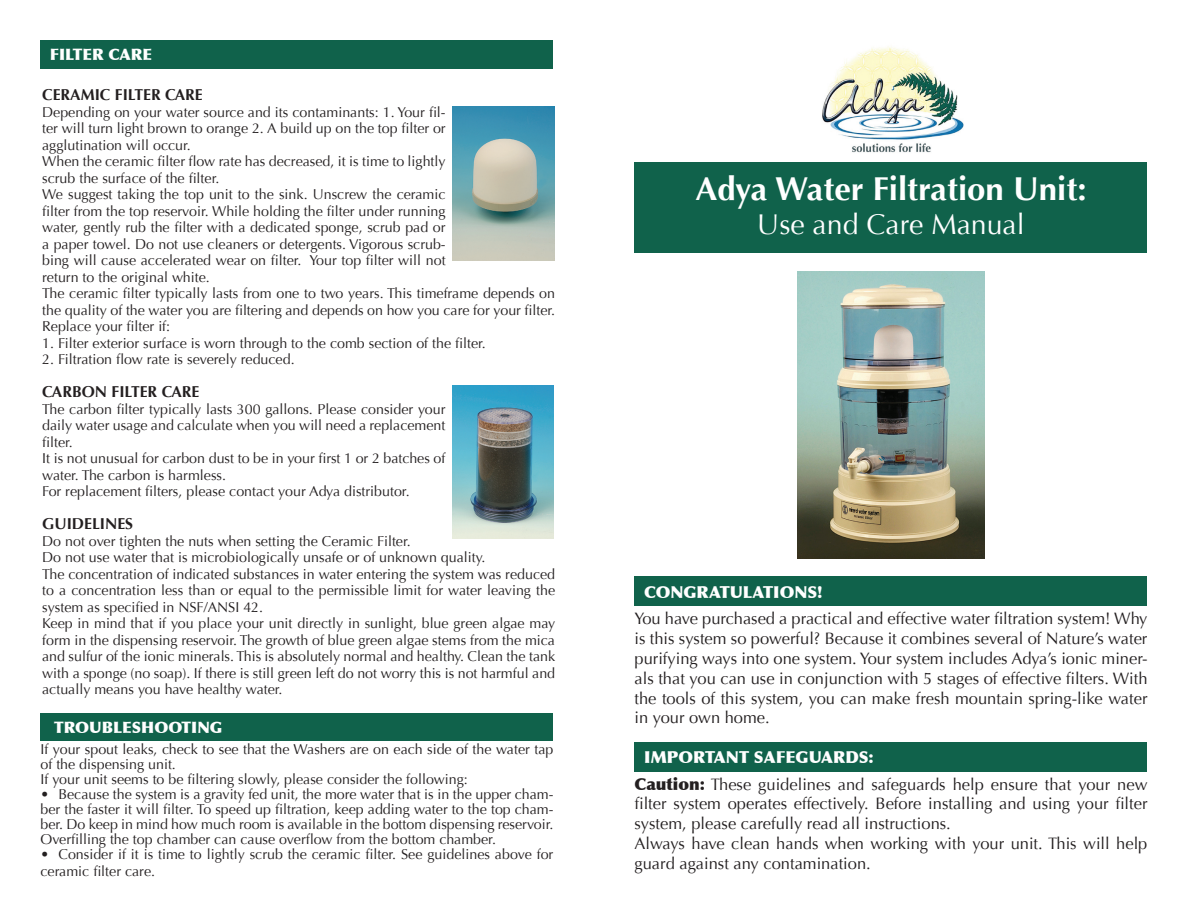
<style>
.page{position:relative;width:1188px;height:918px;background:#fff}
.page>*{position:absolute;margin:0;border:0;box-sizing:border-box;transform-origin:0 0}
.t1{font:700 33px "Optima";color:#fff}
.t2{font:28.5px "Optima";color:#fff}
.t3{font:16.5px/19.8px "Optima";color:#231f20;text-align:justify}
.t4{font:900 16.5px "Optima";color:#fff}
.t5{font:700 15.75px "Optima";color:#231f20}
.t6{font:900 15.75px "Optima";color:#fff}
.t7{font:14.25px/16.5px "Optima";color:#231f20;text-align:justify}
.s1{font-weight:900}
</style>
<div class="page">
<div style="left:40px;top:713px;width:514px;height:27px;background:#10624b"></div>
<div style="left:40px;top:40px;width:514px;height:29px;background:#10624b"></div>
<div style="left:634px;top:742px;width:514px;height:30px;background:#10624b"></div>
<img style="left:822px;top:46px;width:142px;height:107px">
<div style="left:634px;top:162px;width:514px;height:90px;background:#10624b"></div>
<img style="left:797px;top:272px;width:188px;height:287px">
<div style="left:634px;top:576px;width:514px;height:30px;background:#10624b"></div>
<img style="left:452px;top:385px;width:102px;height:154px">
<img style="left:452px;top:106px;width:102px;height:154px">
<p class="t6" style="left:50px;top:45px;width:104px">FILTER CARE</p>
<p class="t5" style="left:42px;top:85px;width:162px">CERAMIC FILTER CARE</p>
<p class="t7" style="left:42px;top:104px;width:405px">Depending on your water source and its contaminants: 1. Your fil&shy;ter will turn light brown to orange 2. A build up on the top filter or agglutination will occur.</p>
<p class="t7" style="left:42px;top:153px;width:405px">When the ceramic filter flow rate has decreased, it is time to lightly scrub the surface of the filter.</p>
<p class="t7" style="left:42px;top:186px;width:405px">We suggest taking the top unit to the sink. Unscrew the ceramic filter from the top reservoir. While holding the filter under running water, gently rub the filter with a dedicated sponge, scrub pad or a paper towel. Do not use cleaners or detergents. Vigorous scrub&shy;bing will cause accelerated wear on filter. Your top filter will not return to the original white.</p>
<p class="t7" style="left:42px;top:285px;width:515px">The ceramic filter typically lasts from one to two years. This timeframe depends on the quality of the water you are filtering and depends on how you care for your filter.<br>Replace your filter if:</p>
<p class="t7" style="left:42px;top:335px;width:445px">1. Filter exterior surface is worn through to the comb section of the filter.</p>
<p class="t7" style="left:42px;top:351px;width:254px">2. Filtration flow rate is severely reduced.</p>
<p class="t5" style="left:42px;top:382px;width:159px">CARBON FILTER CARE</p>
<p class="t7" style="left:42px;top:401px;width:405px">The carbon filter typically lasts 300 gallons. Please consider your daily water usage and calculate when you will need a replacement filter.</p>
<p class="t7" style="left:42px;top:450px;width:405px">It is not unusual for carbon dust to be in your first 1 or 2 batches of water. The carbon is harmless.</p>
<p class="t7" style="left:42px;top:483px;width:369px">For replacement filters, please contact your Adya distributor.</p>
<p class="t5" style="left:42px;top:514px;width:93px">GUIDELINES</p>
<p class="t7" style="left:42px;top:533px;width:370px">Do not over tighten the nuts when setting the Ceramic Filter.</p>
<p class="t7" style="left:42px;top:549px;width:445px">Do not use water that is microbiologically unsafe or of unknown quality.</p>
<p class="t7" style="left:42px;top:566px;width:515px">The concentration of indicated substances in water entering the system was reduced to a concentration less than or equal to the permissible limit for water leaving the system as specified in NSF/ANSI 42.</p>
<p class="t7" style="left:42px;top:615px;width:515px">Keep in mind that if you place your unit directly in sunlight, blue green algae may form in the dispensing reservoir. The growth of blue green algae stems from the mica and sulfur of the ionic minerals. This is absolutely normal and healthy. Clean the tank with a sponge (no soap). If there is still green left do not worry this is not harmful and actually means you have healthy water.</p>
<p class="t6" style="left:54px;top:718px;width:170px">TROUBLESHOOTING</p>
<p class="t7" style="left:40px;top:742px;width:514px;line-height:15px">If your spout leaks, check to see that the Washers are on each side of the water tap of the dispensing unit.</p>
<p class="t7" style="left:40px;top:772px;width:429px">If your unit seems to be filtering slowly, please consider the following:</p>
<p class="t7" style="left:40px;top:787px;width:515px;line-height:15px">• Because the system is a gravity fed unit, the more water that is in the upper cham&shy;ber the faster it will filter. To speed up filtration, keep adding water to the top cham&shy;ber. Do keep in mind how much room is available in the bottom dispensing reservoir.<br>Overfilling the top chamber can cause overflow from the bottom chamber.</p>
<p class="t7" style="left:40px;top:847px;width:514px">• Consider if it is time to lightly scrub the ceramic filter. See guidelines above for ceramic filter care.</p>
<p class="t1" style="left:695px;top:169px;width:393px">Adya Water Filtration Unit:</p>
<p class="t2" style="left:757px;top:208px;width:269px">Use and Care Manual</p>
<p class="t4" style="left:644px;top:582px;width:180px">CONGRATULATIONS!</p>
<p class="t3" style="left:634px;top:609px;width:515px">You have purchased a practical and effective water filtration system! Why is this system so powerful? Because it combines several of Nature’s water purifying ways into one system. Your system includes Adya’s ionic miner&shy;als that you can use in conjunction with 5 stages of effective filters. With the tools of this system, you can make fresh mountain spring-like water in your own home.</p>
<p class="t4" style="left:644px;top:747px;width:231px">IMPORTANT SAFEGUARDS:</p>
<p class="t3" style="left:634px;top:774px;width:515px"><span class="s1">Caution:</span> These guidelines and safeguards help ensure that your new filter system operates effectively. Before installing and using your filter system, please carefully read all instructions.</p>
<p class="t3" style="left:634px;top:834px;width:514px">Always have clean hands when working with your unit. This will help guard against any contamination.</p>
</div>
